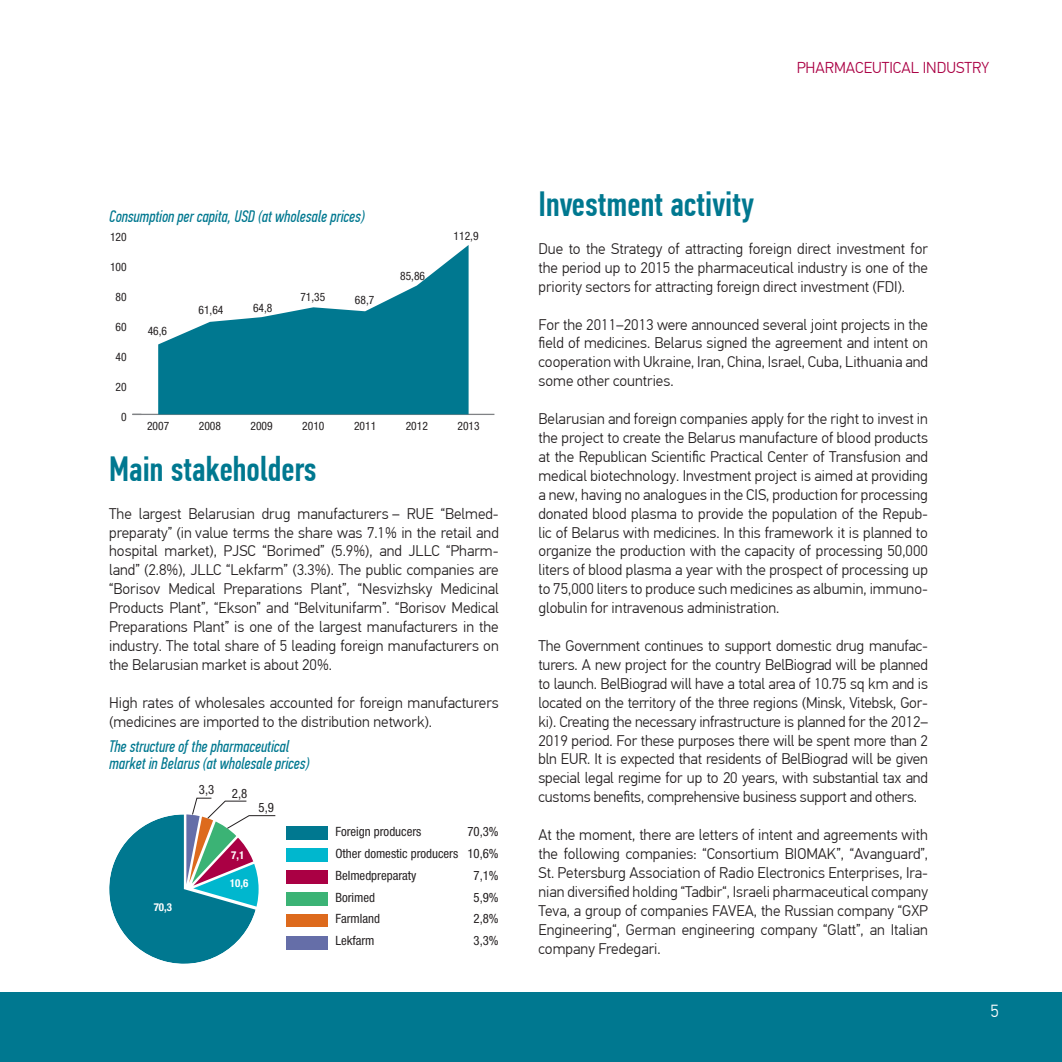
<style>
.page{position:relative;width:1062px;height:1062px;background:#fff}
.page>*{position:absolute;margin:0;border:0;box-sizing:border-box;transform-origin:0 0}
.Заголовок{font:500 35px "PF Din Text Comp Pro";color:#007890}
.t1{font:300 17.5px "PF Din Text Pro";color:#fff}
.Заголовок_диаграммы{font:italic 16.62px/17.5px "PF Din Text Comp Pro";color:#007890}
.t2{font:300 15.75px "PF Din Text Pro";color:#a04}
.Основной_текст_докум{font:300 15.4px/18.9px "PF Din Text Pro";color:#231f20;text-align:justify}
.t3{font:condensed 12.78px/21.9px "Helvetica Neue LTCYR";color:#231f20;text-align:justify}
.t4{font:condensed 11.55px "Helvetica Neue LTCYR";color:#231f20}
.t5{font:700 condensed 10.85px "Helvetica Neue LTCYR";color:#fff}
</style>
<div class="page">
<div style="left:0;top:992px;width:1062px;height:70px;background:#007890"></div>
<hr style="left:132px;top:414px;width:362px;height:1px;background:#808285">
<svg style="left:158px;top:245px;width:310px;height:169px;fill:#007890"></svg>
<div style="left:286px;top:935px;width:42px;height:14px;background:#656ea8"></div>
<div style="left:286px;top:914px;width:42px;height:13px;background:#dd6a1d"></div>
<div style="left:286px;top:892px;width:42px;height:14px;background:#3bb375"></div>
<div style="left:286px;top:870px;width:42px;height:14px;background:#a04"></div>
<div style="left:286px;top:848px;width:42px;height:14px;background:#00b7ce"></div>
<div style="left:286px;top:826px;width:42px;height:14px;background:#007890"></div>
<svg style="left:109px;top:797px;width:167px;height:166px"></svg>
<p class="t2" style="left:796px;top:59px;width:19px">Pharmaceutical</p>
<p class="t2" style="left:922px;top:59px;width:10px">industr</p>
<p class="t2" style="left:981px;top:59px;width:9px">y</p>
<p class="Заголовок_диаграммы" style="left:109px;top:208px;width:256px">Consumption per capita, USD (at wholesale prices)</p>
<p class="t4" style="left:110px;top:230px;width:18px">120</p>
<p class="t4" style="left:110px;top:260px;width:18px">100</p>
<p class="t4" style="left:116px;top:290px;width:13px">80</p>
<p class="t4" style="left:116px;top:320px;width:13px">60</p>
<p class="t4" style="left:116px;top:350px;width:13px">40</p>
<p class="t4" style="left:116px;top:380px;width:13px">20</p>
<p class="t4" style="left:148px;top:325px;width:21px">46,6</p>
<p class="t4" style="left:198px;top:304px;width:26px">61,64</p>
<p class="t4" style="left:253px;top:301px;width:21px">64,8</p>
<p class="t4" style="left:300px;top:291px;width:26px">71,35</p>
<p class="t4" style="left:355px;top:293px;width:21px">68,7</p>
<p class="t4" style="left:400px;top:269px;width:26px">85,86</p>
<p class="t4" style="left:453px;top:230px;width:26px">112,9</p>
<p class="t4" style="left:121px;top:410px;width:7px">0</p>
<p class="t4" style="left:147px;top:419px;width:24px">2007</p>
<p class="t4" style="left:199px;top:419px;width:24px">2008</p>
<p class="t4" style="left:250px;top:419px;width:24px">2009</p>
<p class="t4" style="left:302px;top:419px;width:24px">2010</p>
<p class="t4" style="left:354px;top:419px;width:24px">2011</p>
<p class="t4" style="left:406px;top:419px;width:24px">2012</p>
<p class="t4" style="left:457px;top:419px;width:24px">2013</p>
<p class="Заголовок" style="left:109px;top:448px;width:209px">Main stakeholders</p>
<p class="Основной_текст_докум" style="left:109px;top:504px;width:391px">The largest Belarusian drug manufacturers – RUE “Belmed&shy;preparaty” (in value terms the share was 7.1% in the retail and hospital market), PJSC “Borimed” (5.9%), and JLLC “Pharm&shy;land” (2.8%), JLLC “Lekfarm” (3.3%). The public companies are “Borisov Medical Preparations Plant”, “Nesvizhsky Medicinal Products Plant”, “Ekson” and “Belvitunifarm”. “Borisov Medical Preparations Plant” is one of the largest manufacturers in the industry. The total share of 5 leading foreign manufacturers on the Belarusian market is about 20%.</p>
<p class="Основной_текст_докум" style="left:109px;top:693px;width:391px">High rates of wholesales accounted for foreign manufacturers (medicines are imported to the distribution network).</p>
<p class="Заголовок_диаграммы" style="left:109px;top:737px;width:201px">The structure of the pharmaceutical market in Belarus (at wholesale prices)</p>
<p class="t3" style="left:199px;top:778px;width:17px">3,3</p>
<p class="t3" style="left:232px;top:783px;width:17px">2,8</p>
<p class="t3" style="left:258px;top:796px;width:17px">5,9</p>
<p class="t5" style="left:231px;top:849px;width:15px">7,1</p>
<p class="t5" style="left:230px;top:877px;width:20px">10,6</p>
<p class="t5" style="left:154px;top:901px;width:20px">70,3</p>
<p class="t3" style="left:335px;top:820px;width:165px;text-indent:132px">70,3% Other domestic producers 10,6% Belmedpreparaty</p>
<p class="t3" style="left:335px;top:820px;width:88px">Foreign producers</p>
<p class="t3" style="left:473px;top:864px;width:27px">7,1%</p>
<p class="t3" style="left:335px;top:886px;width:41px">Borimed</p>
<p class="t3" style="left:473px;top:886px;width:27px">5,9%</p>
<p class="t3" style="left:335px;top:908px;width:46px">Farmland</p>
<p class="t3" style="left:473px;top:908px;width:27px">2,8%</p>
<p class="t3" style="left:335px;top:929px;width:41px">Lekfarm</p>
<p class="t3" style="left:473px;top:929px;width:27px">3,3%</p>
<p class="Заголовок" style="left:538px;top:184px;width:217px">Investment activity</p>
<p class="Основной_текст_докум" style="left:538px;top:239px;width:391px">Due to the Strategy of attracting foreign direct investment for the period up to 2015 the pharmaceutical industry is one of the priority sectors for attracting foreign direct investment (FDI).</p>
<p class="Основной_текст_докум" style="left:538px;top:315px;width:391px">For the 2011–2013 were announced several joint projects in the field of medicines. Belarus signed the agreement and intent on cooperation with Ukraine, Iran, China, Israel, Cuba, Lithuania and some other countries.</p>
<p class="Основной_текст_докум" style="left:538px;top:409px;width:391px">Belarusian and foreign companies apply for the right to invest in the project to create the Belarus manufacture of blood products at the Republican Scientific Practical Center of Transfusion and medical biotechnology. Investment project is aimed at providing a new, having no analogues in the CIS, production for processing donated blood plasma to provide the population of the Repub&shy;lic of Belarus with medicines. In this framework it is planned to organize the production with the capacity of processing 50,000 liters of blood plasma a year with the prospect of processing up to 75,000 liters to produce such medicines as albumin, immuno&shy;globulin for intravenous administration.</p>
<p class="Основной_текст_докум" style="left:538px;top:636px;width:391px">The Government continues to support domestic drug manufac&shy;turers. A new project for the country BelBiograd will be planned to launch. BelBiograd will have a total area of 10.75 sq km and is located on the territory of the three regions (Minsk, Vitebsk, Gor&shy;ki). Creating the necessary infrastructure is planned for the 2012– 2019 period. For these purposes there will be spent more than 2 bln EUR. It is expected that residents of BelBiograd will be given special legal regime for up to 20 years, with substantial tax and customs benefits, comprehensive business support and others.</p>
<p class="Основной_текст_докум" style="left:538px;top:825px;width:391px">At the moment, there are letters of intent and agreements with the following companies: “Consortium BIOMAK”, “Avanguard”, St. Petersburg Association of Radio Electronics Enterprises, Ira&shy;nian diversified holding “Tadbir“, Israeli pharmaceutical company Teva, a group of companies FAVEA, the Russian company “GXP Engineering“, German engineering company “Glatt”, an Italian company Fredegari.</p>
<p class="t1" style="left:990px;top:1001px;width:10px">5</p>
</div>
